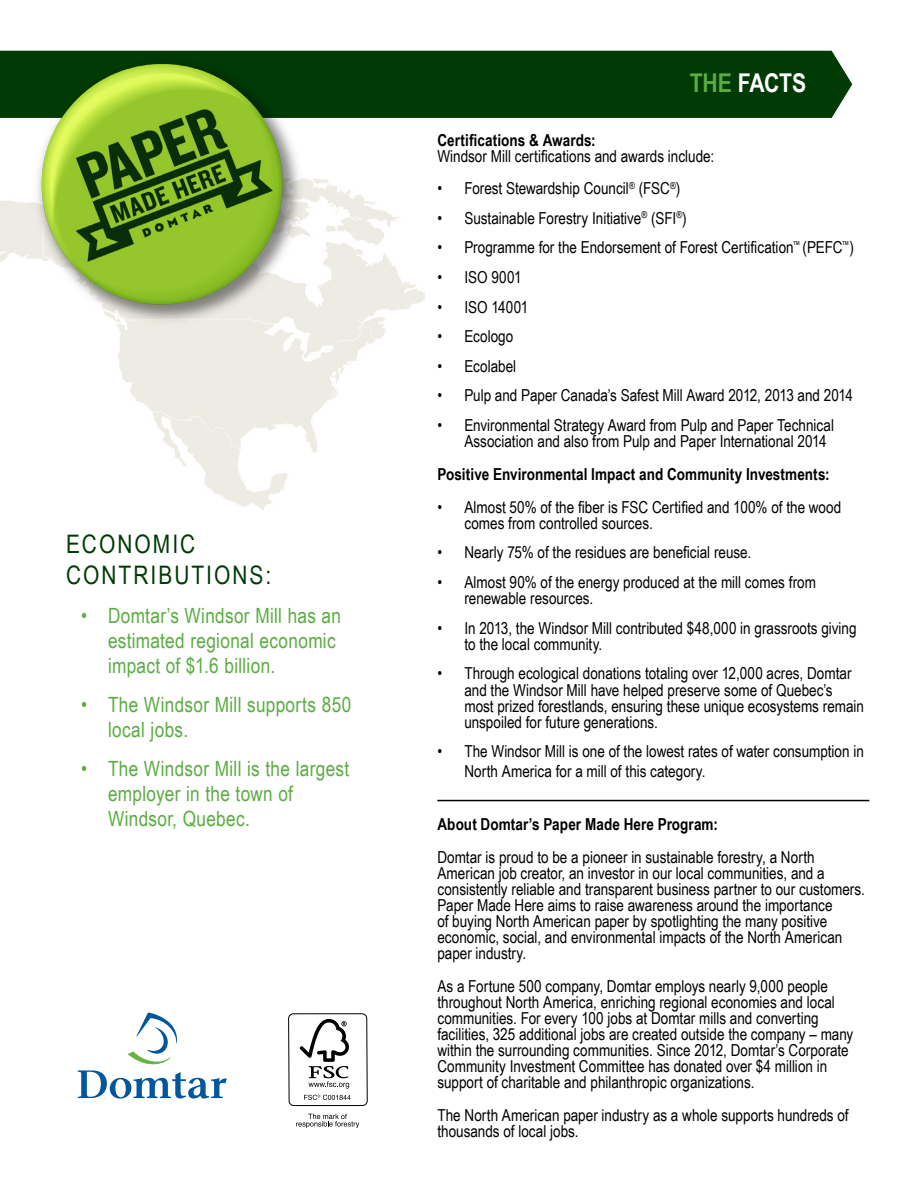
<style>
.page{position:relative;width:918px;height:1188px;background:#fff}
.page>*{position:absolute;margin:0;border:0;box-sizing:border-box;transform-origin:0 0}
.t1{font:700 25.8px "Arial Narrow";letter-spacing:-.005em;color:#fff}
.t2{font:25.5px/30.6px "Arial Narrow";letter-spacing:.08em;color:#003b06}
.t3{font:21px/25.2px "Arial Narrow";letter-spacing:.015em;color:#5aad41}
.t4{font:16.5px/16px "Arial Narrow";color:#000}
.t5{font:700 16.5px "Arial Narrow";letter-spacing:.005em;color:#000}
.s1{color:#5aad41}
</style>
<div class="page">
<img style="left:0;top:180px;width:425px;height:330px">
<div style="left:0;top:51px;width:852px;height:67px;background:#003b06"></div>
<hr style="left:437px;top:800px;width:432px;height:1px;background:#000">
<img style="left:28px;top:51px;width:300px;height:300px">
<svg style="left:78px;top:1012px;width:149px;height:87px"></svg>
<svg style="left:296px;top:1114px;width:63px;height:14px"></svg>
<svg style="left:288px;top:1013px;width:80px;height:93px"></svg>
<h2 class="t2" style="left:66px;top:528px;width:207px">ECONOMIC<br>CONTRIBUTIONS:</h2>
<p class="t3" style="left:108px;top:602px;width:235px;text-indent:-27px">• Domtar’s Windsor Mill has an estimated regional economic impact of $1.6 billion.</p>
<p class="t3" style="left:108px;top:691px;width:245px;text-indent:-27px">• The Windsor Mill supports 850 local jobs.</p>
<p class="t3" style="left:108px;top:755px;width:243px;text-indent:-27px">• The Windsor Mill is the largest employer in the town of<br>Windsor, Quebec.</p>
<h1 class="t1" style="left:690px;top:63px;width:118px"><span class="s1">THE</span> FACTS</h1>
<p class="t5" style="left:437px;top:127px;width:160px">Certifications &amp; Awards:</p>
<p class="t4" style="left:437px;top:147px;width:278px">Windsor Mill certifications and awards include:</p>
<p class="t4" style="left:437px;top:180px;width:245px">• Forest Stewardship Council<sup>®</sup> (FSC<sup>®</sup>)</p>
<p class="t4" style="left:437px;top:209px;width:251px">• Sustainable Forestry Initiative<sup>®</sup> (SFI<sup>®</sup>)</p>
<p class="t4" style="left:437px;top:239px;width:418px">• Programme for the Endorsement of Forest Certification<sup>™</sup> (PEFC<sup>™</sup>)</p>
<p class="t4" style="left:437px;top:268px;width:86px">• ISO 9001</p>
<p class="t4" style="left:437px;top:298px;width:92px">• ISO 14001</p>
<p class="t4" style="left:437px;top:328px;width:78px">• Ecologo</p>
<p class="t4" style="left:437px;top:357px;width:80px">• Ecolabel</p>
<p class="t4" style="left:437px;top:387px;width:417px">• Pulp and Paper Canada’s Safest Mill Award 2012, 2013 and 2014</p>
<p class="t4" style="left:464px;top:417px;width:371px;text-indent:-27px">• Environmental Strategy Award from Pulp and Paper Technical<br>Association and also from Pulp and Paper International 2014</p>
<p class="t5" style="left:437px;top:462px;width:394px">Positive Environmental Impact and Community Investments:</p>
<p class="t4" style="left:464px;top:498px;width:378px;text-indent:-27px">• Almost 50% of the fiber is FSC Certified and 100% of the wood comes from controlled sources.</p>
<p class="t4" style="left:437px;top:544px;width:315px">• Nearly 75% of the residues are beneficial reuse.</p>
<p class="t4" style="left:464px;top:574px;width:353px;text-indent:-27px">• Almost 90% of the energy produced at the mill comes from renewable resources.</p>
<p class="t4" style="left:464px;top:619px;width:394px;text-indent:-27px">• In 2013, the Windsor Mill contributed $48,000 in grassroots giving to the local community.</p>
<p class="t4" style="left:464px;top:665px;width:401px;text-indent:-27px">• Through ecological donations totaling over 12,000 acres, Domtar and the Windsor Mill have helped preserve some of Quebec’s most prized forestlands, ensuring these unique ecosystems remain unspoiled for future generations.</p>
<p class="t4" style="left:464px;top:741px;width:401px;line-height:19.8px;text-indent:-27px">• The Windsor Mill is one of the lowest rates of water consumption in<br>North America for a mill of this category.</p>
<p class="t5" style="left:437px;top:812px;width:282px">About Domtar’s Paper Made Here Program:</p>
<p class="t4" style="left:437px;top:848px;width:429px">Domtar is proud to be a pioneer in sustainable forestry, a North American job creator, an investor in our local communities, and a consistently reliable and transparent business partner to our customers.<br>Paper Made Here aims to raise awareness around the importance<br>of buying North American paper by spotlighting the many positive economic, social, and environmental impacts of the North American paper industry.</p>
<p class="t4" style="left:437px;top:977px;width:418px">As a Fortune 500 company, Domtar employs nearly 9,000 people throughout North America, enriching regional economies and local communities. For every 100 jobs at Domtar mills and converting facilities, 325 additional jobs are created outside the company – many within the surrounding communities. Since 2012, Domtar’s Corporate Community Investment Committee has donated over $4 million in support of charitable and philanthropic organizations.</p>
<p class="t4" style="left:437px;top:1106px;width:413px">The North American paper industry as a whole supports hundreds of thousands of local jobs.</p>
</div>
